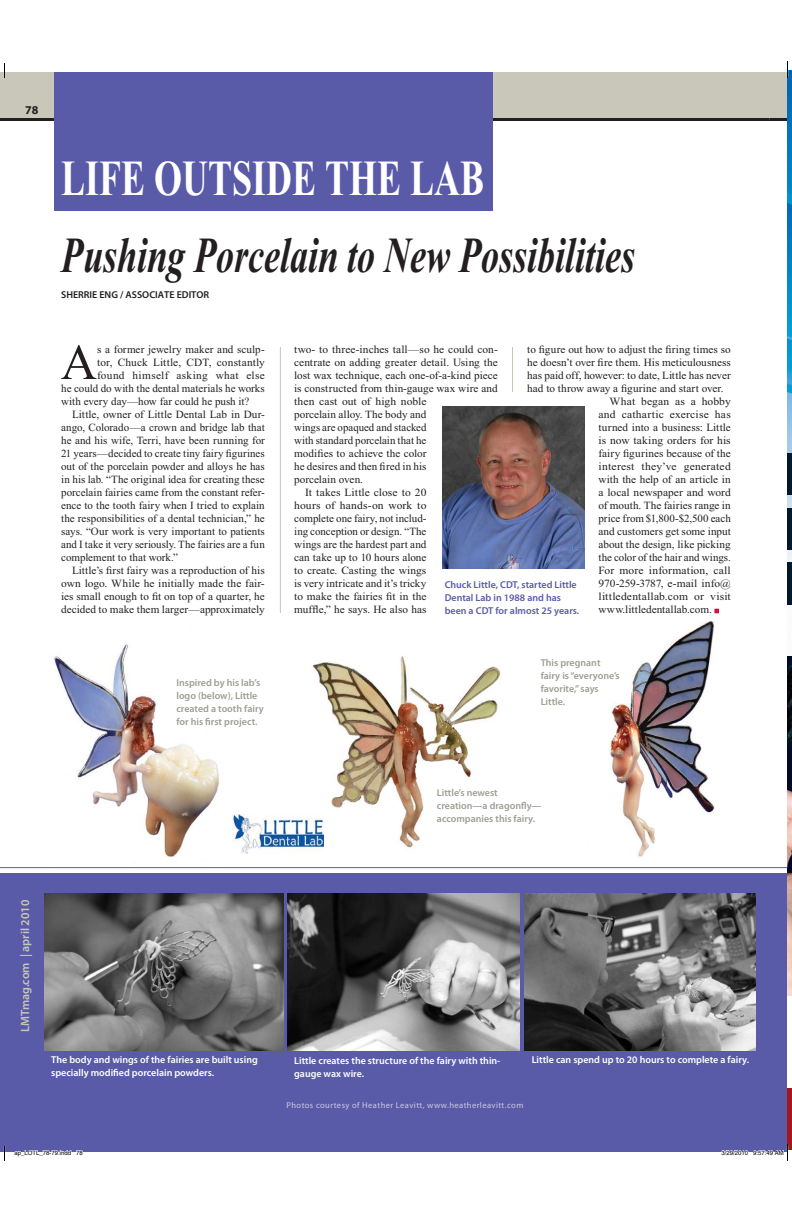
<style>
.page{position:relative;width:792px;height:1224px;background:#fff}
.page>*{position:absolute;margin:0;border:0;box-sizing:border-box;transform-origin:0 0}
.t1{font:italic 700 50.4px "Times New Roman";color:#231f20;scale:.71 1}
.t2{font:700 50.4px "Times New Roman";color:#fff;scale:.71 1}
.t3{font:50.3px "Times New Roman";color:#231f20}
.t4{font:600 12px "Myriad Pro";color:#c8c7b9}
.t5{font:700 12px "Myriad Pro";color:#231f20}
.t6{font:11px "Times New Roman";color:#231f20}
.t7{font:11px "Times New Roman";color:#231f20;scale:1.04 1}
.t8{font:11px "Times New Roman";color:#231f20;scale:1.05 1}
.t9{font:11px "Times New Roman";letter-spacing:.025em;color:#231f20}
.t10{font:11px "Times New Roman";letter-spacing:.025em;color:#231f20;scale:1.05 1}
.t11{font:600 10px/13px "Myriad Pro";color:#9e9e93}
.t12{font:600 10px/13px "Myriad Pro";color:#fff}
.t13{font:600 10px/13px "Myriad Pro";color:#5a5ba8}
.t14{font:600 10px "Myriad Pro";color:#231f20}
.t15{font:8.5px "Myriad Pro";letter-spacing:.05em;color:#cac9e5}
.t16{font:6px "Helvetica";color:#000}
</style>
<div class="page">
<hr style="left:0;top:118px;width:788px;height:3px;background:#231f20">
<div style="left:54px;top:72px;width:439px;height:138px;background:#5a5ba8"></div>
<img style="left:48px;top:621px;width:685px;height:248px">
<div style="left:0;top:873px;width:792px;height:279px;background:#5a5ba8"></div>
<svg style="left:715px;top:609px;width:4px;height:4px"></svg>
<img style="left:288px;top:893px;width:232px;height:157px">
<img style="left:45px;top:893px;width:238px;height:157px">
<img style="left:524px;top:893px;width:232px;height:157px">
<hr style="left:512px;top:347px;width:1px;height:45px;background:#c8c7b9">
<hr style="left:280px;top:347px;width:1px;height:266px;background:#c8c7b9">
<hr style="left:0;top:867px;width:792px;height:1px;background:#5a5ba8">
<img style="left:443px;top:406px;width:141px;height:163px">
<img style="left:232px;top:815px;width:92px;height:38px">
<hr style="left:788px;top:70px;width:4px;height:1067px;background:#fff">
<img style="left:788px;top:70px;width:4px;height:587px">
<img style="left:788px;top:657px;width:4px;height:338px">
<img style="left:788px;top:454px;width:4px;height:41px">
<img style="left:788px;top:509px;width:4px;height:41px">
<img style="left:788px;top:563px;width:4px;height:41px">
<hr style="left:788px;top:1088px;width:4px;height:62px;background:#a1171b">
<svg style="left:4px;top:1146px;width:1px;height:15px"></svg>
<svg style="left:0;top:61px;width:789px;height:59px"></svg>
<svg style="left:14px;top:1150px;width:69px;height:2px"></svg>
<svg style="left:721px;top:1144px;width:68px;height:17px"></svg>
<p class="t5" style="left:25px;top:102px;width:15px">78</p>
<h1 class="t2" style="left:61px;top:148px;width:597px">LIFE OUTSIDE THE LAB</h1>
<h1 class="t1" style="left:61px;top:226px;width:810px">Pushing Porcelain to New Possibilities</h1>
<p class="t14" style="left:61px;top:290px;width:150px">SHERRIE ENG / ASSOCIATE EDITOR</p>
<h2 class="t3" style="left:61px;top:344px;width:38px">A</h2>
<p class="t6" style="left:97px;top:345px;width:169px">s a former jewelry maker and sculp-</p>
<p class="t6" style="left:97px;top:358px;width:169px">tor, Chuck Little, CDT, constantly</p>
<p class="t9" style="left:97px;top:371px;width:169px">found himself asking what else</p>
<p class="t6" style="left:61px;top:384px;width:205px">he could do with the dental materials he works</p>
<p class="t6" style="left:61px;top:397px;width:190px">with every day—how far could he push it?</p>
<p class="t6" style="left:72px;top:410px;width:194px">Little, owner of Little Dental Lab in Dur-</p>
<p class="t6" style="left:61px;top:423px;width:205px">ango, Colorado—a crown and bridge lab that</p>
<p class="t6" style="left:61px;top:436px;width:205px">he and his wife, Terri, have been running for</p>
<p class="t6" style="left:61px;top:449px;width:205px">21 years—decided to create tiny fairy figurines</p>
<p class="t6" style="left:61px;top:462px;width:205px">out of the porcelain powder and alloys he has</p>
<p class="t6" style="left:61px;top:475px;width:205px">in his lab. “The original idea for creating these</p>
<p class="t6" style="left:61px;top:488px;width:205px">porcelain fairies came from the constant refer-</p>
<p class="t6" style="left:61px;top:501px;width:205px">ence to the tooth fairy when I tried to explain</p>
<p class="t6" style="left:61px;top:514px;width:205px">the responsibilities of a dental technician,” he</p>
<p class="t6" style="left:61px;top:527px;width:205px">says. “Our work is very important to patients</p>
<p class="t6" style="left:61px;top:540px;width:205px">and I take it very seriously. The fairies are a fun</p>
<p class="t6" style="left:61px;top:553px;width:118px">complement to that work.”</p>
<p class="t6" style="left:72px;top:566px;width:194px">Little’s first fairy was a reproduction of his</p>
<p class="t7" style="left:61px;top:579px;width:197px">own logo. While he initially made the fair-</p>
<p class="t6" style="left:61px;top:592px;width:205px">ies small enough to fit on top of a quarter, he</p>
<p class="t6" style="left:61px;top:605px;width:205px">decided to make them larger—approximately</p>
<p class="t11" style="left:176px;top:676px;width:89px">Inspired by his lab’s logo (below), Little created a tooth fairy for his first project.</p>
<p class="t7" style="left:294px;top:345px;width:197px">two- to three-inches tall—so he could con-</p>
<p class="t6" style="left:294px;top:358px;width:205px">centrate on adding greater detail. Using the</p>
<p class="t6" style="left:294px;top:371px;width:205px">lost wax technique, each one-of-a-kind piece</p>
<p class="t6" style="left:294px;top:384px;width:205px">is constructed from thin-gauge wax wire and</p>
<p class="t8" style="left:294px;top:397px;width:128px">then cast out of high noble</p>
<p class="t6" style="left:294px;top:410px;width:134px">porcelain alloy. The body and</p>
<p class="t6" style="left:294px;top:423px;width:134px">wings are opaqued and stacked</p>
<p class="t6" style="left:294px;top:436px;width:134px">with standard porcelain that he</p>
<p class="t6" style="left:294px;top:449px;width:134px">modifies to achieve the color</p>
<p class="t6" style="left:294px;top:462px;width:134px">he desires and then fired in his</p>
<p class="t6" style="left:294px;top:475px;width:70px">porcelain oven.</p>
<p class="t8" style="left:305px;top:488px;width:117px">It takes Little close to 20</p>
<p class="t8" style="left:294px;top:501px;width:128px">hours of hands-on work to</p>
<p class="t6" style="left:294px;top:514px;width:134px">complete one fairy, not includ-</p>
<p class="t6" style="left:294px;top:527px;width:134px">ing conception or design. “The</p>
<p class="t6" style="left:294px;top:540px;width:134px">wings are the hardest part and</p>
<p class="t6" style="left:294px;top:553px;width:134px">can take up to 10 hours alone</p>
<p class="t7" style="left:294px;top:566px;width:129px">to create. Casting the wings</p>
<p class="t6" style="left:294px;top:579px;width:134px">is very intricate and it’s tricky</p>
<p class="t6" style="left:294px;top:592px;width:134px">to make the fairies fit in the</p>
<p class="t6" style="left:294px;top:605px;width:134px">muffle,” he says. He also has</p>
<p class="t6" style="left:527px;top:345px;width:205px">to figure out how to adjust the firing times so</p>
<p class="t6" style="left:527px;top:358px;width:205px">he doesn’t over fire them. His meticulousness</p>
<p class="t6" style="left:527px;top:371px;width:205px">has paid off, however: to date, Little has never</p>
<p class="t6" style="left:527px;top:384px;width:198px">had to throw away a figurine and start over.</p>
<p class="t8" style="left:610px;top:397px;width:117px">What began as a hobby</p>
<p class="t8" style="left:599px;top:410px;width:128px">and cathartic exercise has</p>
<p class="t6" style="left:599px;top:423px;width:134px">turned into a business: Little</p>
<p class="t7" style="left:599px;top:436px;width:129px">is now taking orders for his</p>
<p class="t6" style="left:599px;top:449px;width:134px">fairy figurines because of the</p>
<p class="t10" style="left:599px;top:462px;width:127px">interest they’ve generated</p>
<p class="t6" style="left:599px;top:475px;width:134px">with the help of an article in</p>
<p class="t7" style="left:599px;top:488px;width:129px">a local newspaper and word</p>
<p class="t6" style="left:599px;top:501px;width:134px">of mouth. The fairies range in</p>
<p class="t6" style="left:599px;top:514px;width:134px">price from $1,800-$2,500 each</p>
<p class="t6" style="left:599px;top:527px;width:134px">and customers get some input</p>
<p class="t6" style="left:599px;top:540px;width:134px">about the design, like picking</p>
<p class="t6" style="left:599px;top:553px;width:134px">the color of the hair and wings.</p>
<p class="t8" style="left:599px;top:566px;width:127px">For more information, call</p>
<p class="t7" style="left:599px;top:579px;width:129px">970-259-3787, e-mail info@</p>
<p class="t8" style="left:599px;top:592px;width:128px">littledentallab.com or visit</p>
<p class="t6" style="left:599px;top:605px;width:115px">www.littledentallab.com.</p>
<p class="t13" style="left:445px;top:579px;width:136px">Chuck Little, CDT, started Little<br>Dental Lab in 1988 and has been a CDT for almost 25 years.</p>
<p class="t11" style="left:541px;top:657px;width:81px">This pregnant fairy is “everyone’s favorite,” says<br>Little.</p>
<p class="t11" style="left:437px;top:787px;width:106px">Little’s newest creation—a dragonfly— accompanies this fairy.</p>
<p class="t4" style="left:20px;top:1032px;width:133px;rotate:-90deg">LMTmag.com | april 2010</p>
<p class="t12" style="left:51px;top:1054px;width:208px">The body and wings of the fairies are built using specially modified porcelain powders.</p>
<p class="t12" style="left:532px;top:1054px;width:219px">Little can spend up to 20 hours to complete a fairy.</p>
<p class="t12" style="left:294px;top:1055px;width:208px">Little creates the structure of the fairy with thin&shy;gauge wax wire.</p>
<p class="t15" style="left:287px;top:1100px;width:238px">Photos courtesy of Heather Leavitt, www.heatherleavitt.com</p>
<p class="t16" style="left:14px;top:1151px;width:70px">ap_LOTL_78-79.indd 78</p>
<p class="t16" style="left:722px;top:1151px;width:64px">3/29/2010 9:57:49 AM</p>
</div>
